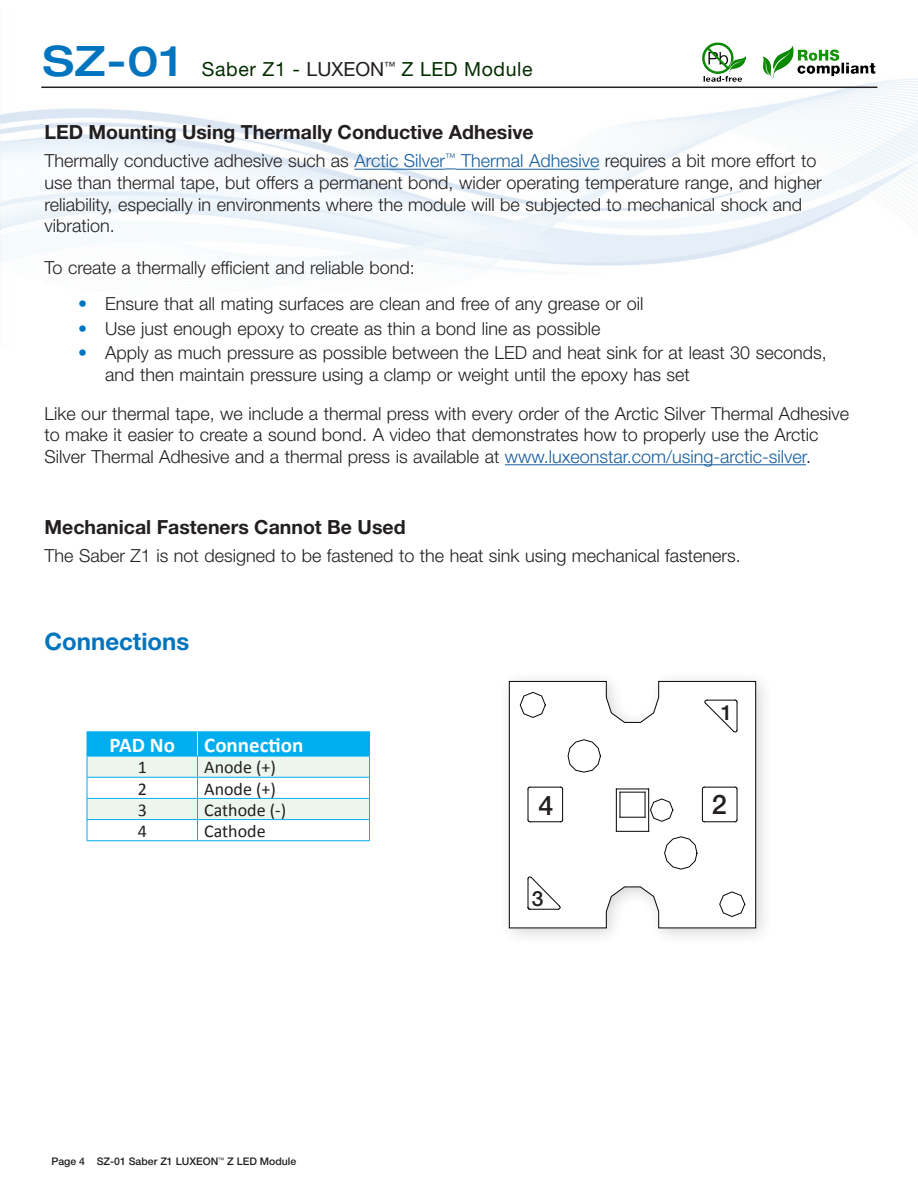
<style>
.page{position:relative;width:918px;height:1188px;background:#fff}
.page>*{position:absolute;margin:0;border:0;box-sizing:border-box;transform-origin:0 0}
.t1{font:500 27px "Helvetica Neue";color:#231f20}
.Headings{font:700 24px "Helvetica Neue";color:#0074be}
.t2{font:700 21px "Calibri";color:#fff}
.t3{font:500 21px "Helvetica Neue";color:#231f20}
.Headings_2{font:700 19.5px "Helvetica Neue";color:#231f20}
.t4{font:19.5px "Helvetica Neue";letter-spacing:.03em;color:#032f00}
.t5{font:300 18px/21.8px "Helvetica Neue";color:#231f20}
.t6{font:18px "Calibri";color:#231f20}
.t7{font:500 10.5px "Helvetica Neue";color:#231f20}
.s1{font-weight:500;font-stretch:expanded;font-size:42px;color:#0074be}
.s2{color:#231f20}
.s3{color:#175d9e}
.s4{color:#0074be}
</style>
<div class="page">
<hr style="left:41px;top:87px;width:836px;height:1px;background:#231f20">
<img style="left:762px;top:45px;width:114px;height:34px">
<img style="left:702px;top:42px;width:44px;height:40px">
<hr style="left:354px;top:169px;width:91px;height:1px;background:#175d9e">
<hr style="left:456px;top:169px;width:143px;height:1px;background:#175d9e">
<hr style="left:505px;top:464px;width:301px;height:1px;background:#175d9e">
<hr style="left:87px;top:840px;width:110px;height:1px;background:#00aeef">
<hr style="left:197px;top:840px;width:173px;height:1px;background:#00aeef">
<hr style="left:87px;top:731px;width:110px;height:1px;background:#00aeef">
<hr style="left:197px;top:731px;width:173px;height:1px;background:#00aeef">
<svg style="left:87px;top:732px;width:283px;height:108px"></svg>
<hr style="left:87px;top:756px;width:110px;height:1px;background:#00aeef">
<hr style="left:197px;top:756px;width:173px;height:1px;background:#00aeef">
<div style="left:498px;top:670px;width:275px;height:275px;background:#231f20;opacity:.19"></div>
<svg style="left:509px;top:681px;width:247px;height:247px"></svg>
<svg style="left:520px;top:692px;width:26px;height:26px"></svg>
<svg style="left:719px;top:891px;width:27px;height:26px"></svg>
<hr style="left:562px;top:789px;width:1px;height:31px;background:#050504">
<hr style="left:528px;top:789px;width:1px;height:31px;background:#050504">
<hr style="left:530px;top:787px;width:31px;height:1px;background:#050504">
<hr style="left:530px;top:821px;width:31px;height:1px;background:#050504">
<svg style="left:560px;top:819px;width:3px;height:4px"></svg>
<svg style="left:527px;top:819px;width:4px;height:4px"></svg>
<svg style="left:527px;top:786px;width:4px;height:4px"></svg>
<svg style="left:560px;top:786px;width:3px;height:4px"></svg>
<hr style="left:702px;top:789px;width:1px;height:31px;background:#050504">
<hr style="left:737px;top:789px;width:1px;height:31px;background:#050504">
<hr style="left:704px;top:787px;width:31px;height:1px;background:#050504">
<hr style="left:704px;top:821px;width:31px;height:1px;background:#050504">
<svg style="left:734px;top:819px;width:4px;height:4px"></svg>
<svg style="left:734px;top:786px;width:4px;height:4px"></svg>
<svg style="left:702px;top:786px;width:3px;height:4px"></svg>
<hr style="left:616px;top:789px;width:33px;height:1px;background:#050504">
<hr style="left:616px;top:831px;width:33px;height:1px;background:#050504">
<hr style="left:648px;top:789px;width:1px;height:42px;background:#050504">
<hr style="left:616px;top:789px;width:1px;height:42px;background:#050504">
<svg style="left:620px;top:792px;width:54px;height:30px"></svg>
<svg style="left:567px;top:739px;width:34px;height:34px"></svg>
<svg style="left:664px;top:836px;width:34px;height:34px"></svg>
<svg style="left:527px;top:876px;width:34px;height:34px"></svg>
<svg style="left:704px;top:699px;width:34px;height:34px"></svg>
<p class="t4" style="left:43px;top:58px;width:491px"><span class="s1">SZ-01</span> Saber Z1 - <span class="s2">LUXEON</span><sup>™</sup> Z LED Module</p>
<p class="Headings_2" style="left:44px;top:120px;width:491px">LED Mounting Using Thermally Conductive Adhesive</p>
<p class="t5" style="left:44px;top:150px;width:779px">Thermally conductive adhesive such as <span class="s3">Arctic Silver</span><sup>™</sup> <span class="s3">Thermal Adhesive</span> requires a bit more effort to use than thermal tape, but offers a permanent bond, wider operating temperature range, and higher reliability, especially in environments where the module will be subjected to mechanical shock and vibration.</p>
<p class="t5" style="left:44px;top:257px;width:372px">To create a thermally efficient and reliable bond:</p>
<p class="t5" style="left:78px;top:292px;width:567px"><span class="s4">•</span> Ensure that all mating surfaces are clean and free of any grease or oil</p>
<p class="t5" style="left:78px;top:317px;width:524px"><span class="s4">•</span> Use just enough epoxy to create as thin a bond line as possible</p>
<p class="t5" style="left:105px;top:342px;width:723px;text-indent:-27px"><span class="s4">•</span> Apply as much pressure as possible between the LED and heat sink for at least 30 seconds, and then maintain pressure using a clamp or weight until the epoxy has set</p>
<p class="t5" style="left:44px;top:402px;width:806px">Like our thermal tape, we include a thermal press with every order of the Arctic Silver Thermal Adhesive to make it easier to create a sound bond. A video that demonstrates how to properly use the Arctic<br>Silver Thermal Adhesive and a thermal press is available at <span class="s3">www.luxeonstar.com/using-arctic-silver</span>.</p>
<p class="Headings_2" style="left:44px;top:515px;width:363px">Mechanical Fasteners Cannot Be Used</p>
<p class="t5" style="left:44px;top:544px;width:698px">The Saber Z1 is not designed to be fastened to the heat sink using mechanical fasteners.</p>
<p class="Headings" style="left:44px;top:626px;width:146px">Connections</p>
<p class="t2" style="left:109px;top:731px;width:67px">PAD No</p>
<p class="t2" style="left:204px;top:731px;width:101px">Connection</p>
<p class="t6" style="left:138px;top:756px;width:11px">1</p>
<p class="t6" style="left:204px;top:756px;width:73px">Anode (+)</p>
<p class="t6" style="left:138px;top:777px;width:11px">2</p>
<p class="t6" style="left:204px;top:777px;width:73px">Anode (+)</p>
<p class="t6" style="left:138px;top:798px;width:11px">3</p>
<p class="t6" style="left:204px;top:798px;width:83px">Cathode (-)</p>
<p class="t6" style="left:138px;top:820px;width:11px">4</p>
<p class="t6" style="left:204px;top:820px;width:63px">Cathode</p>
<p class="t7" style="left:51px;top:1155px;width:246px">Page 4 SZ-01 Saber Z1 LUXEON<sup>™</sup> Z LED Module</p>
<p class="t1" style="left:539px;top:789px;width:17px">4</p>
<p class="t3" style="left:532px;top:886px;width:13px">3</p>
<p class="t3" style="left:721px;top:700px;width:13px">1</p>
<p class="t1" style="left:712px;top:788px;width:17px">2</p>
</div>
